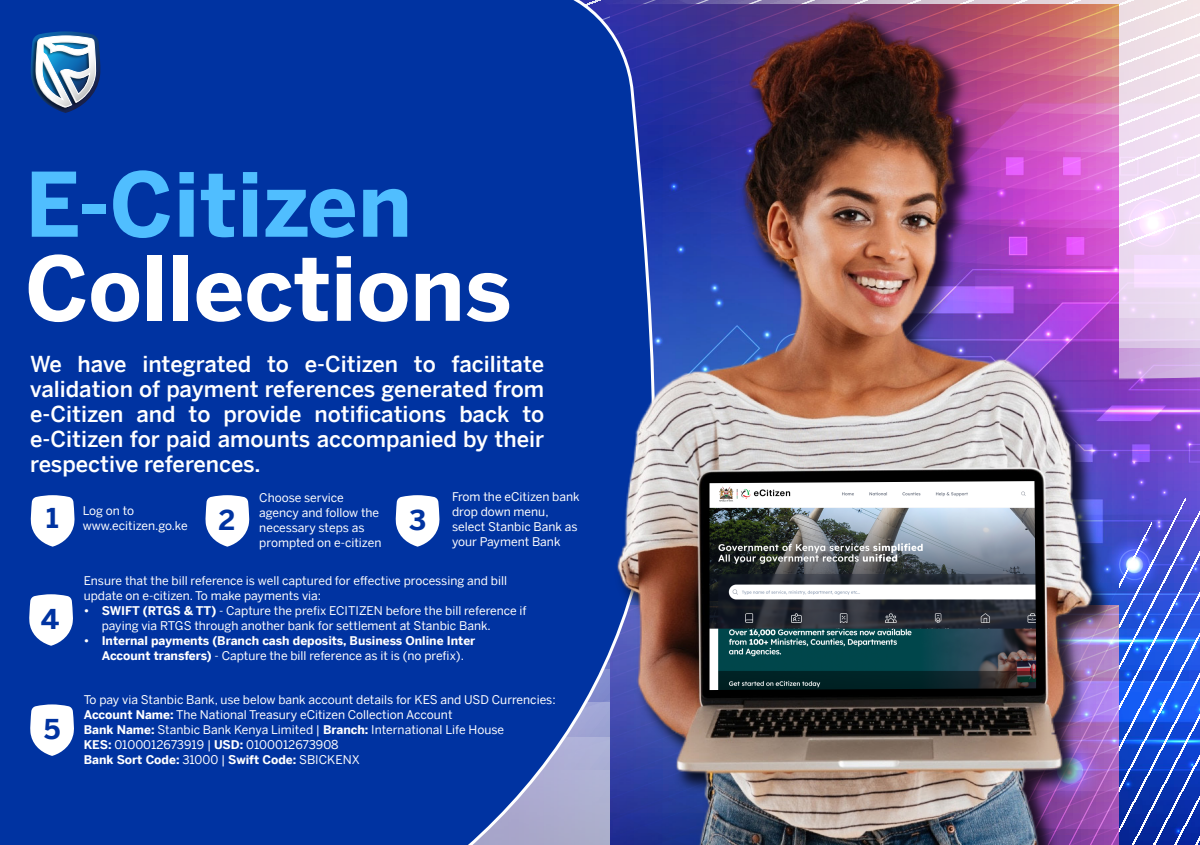
<style>
.page{position:relative;width:1200px;height:845px;background:#fff}
.page>*{position:absolute;margin:0;border:0;box-sizing:border-box;transform-origin:0 0}
.t1{font:700 88px "Benton Sans";color:#fff}
.t2{font:700 88px "Benton Sans";color:#50beff}
.t3{font:700 27.4px "Benton Sans";color:#0033a1}
.t4{font:500 22px/25px "Benton Sans";color:#fff;text-align:justify}
.t5{font:12px/15px "Benton Sans";color:#fff}
.t6{font:700 12px/15px "Benton Sans";color:#fff;text-align:center}
.s1{font-weight:700}
.s2{font-weight:400}
</style>
<div class="page">
<div style="left:0;top:0;width:221px;height:845px;background:#0033a1"></div>
<img style="left:30px;top:31px;width:71px;height:82px">
<svg style="left:31px;top:495px;width:44px;height:51px"></svg>
<svg style="left:205px;top:495px;width:16px;height:51px"></svg>
<svg style="left:29px;top:594px;width:44px;height:52px"></svg>
<svg style="left:30px;top:704px;width:44px;height:52px"></svg>
<img style="left:221px;top:0;width:979px;height:845px">
<img style="left:710px;top:481px;width:326px;height:209px">
<h1 class="t2" style="left:25px;top:128px;width:389px">E-Citizen</h1>
<h1 class="t1" style="left:25px;top:212px;width:488px">Collections</h1>
<h3 class="t4" style="left:30px;top:352px;width:516px">We have integrated to e-Citizen to facilitate validation of payment references generated from e-Citizen and to provide notifications back to e-Citizen for paid amounts accompanied by their respective references.</h3>
<p class="t5" style="left:83px;top:501px;width:107px">Log on to www.ecitizen.go.ke</p>
<p class="t5" style="left:259px;top:488px;width:124px">Choose service agency and follow the necessary steps as prompted on e-citizen</p>
<p class="t5" style="left:452px;top:487px;width:129px">From the eCitizen bank drop down menu, select Stanbic Bank as your Payment Bank</p>
<p class="t5" style="left:84px;top:571px;width:425px">Ensure that the bill reference is well captured for effective processing and bill update on e-citizen. To make payments via:</p>
<p class="t5" style="left:102px;top:601px;width:427px;text-indent:-18px"><span class="s1">• SWIFT (RTGS &amp; TT)</span> - Capture the prefix ECITIZEN before the bill reference if paying via RTGS through another bank for settlement at Stanbic Bank.</p>
<p class="t6" style="left:84px;top:631px;width:393px">• Internal payments (Branch cash deposits, Business Online Inter<br>Account transfers) <span class="s2">- Capture the bill reference as it is (no prefix).</span></p>
<p class="t5" style="left:84px;top:691px;width:473px">To pay via Stanbic Bank, use below bank account details for KES and USD Currencies:<br><span class="s1">Account Name:</span> The National Treasury eCitizen Collection Account<br><span class="s1">Bank Name:</span> Stanbic Bank Kenya Limited | <span class="s1">Branch:</span> International Life House<br><span class="s1">KES:</span> 0100012673919 | <span class="s1">USD:</span> 0100012673908<br><span class="s1">Bank Sort Code:</span> 31000 | <span class="s1">Swift Code:</span> SBICKENX</p>
<h2 class="t3" style="left:46px;top:494px;width:14px">1</h2>
<h2 class="t3" style="left:219px;top:496px;width:18px">2</h2>
<h2 class="t3" style="left:409px;top:496px;width:19px">3</h2>
<h2 class="t3" style="left:41px;top:595px;width:20px">4</h2>
<h2 class="t3" style="left:44px;top:705px;width:18px">5</h2>
</div>
